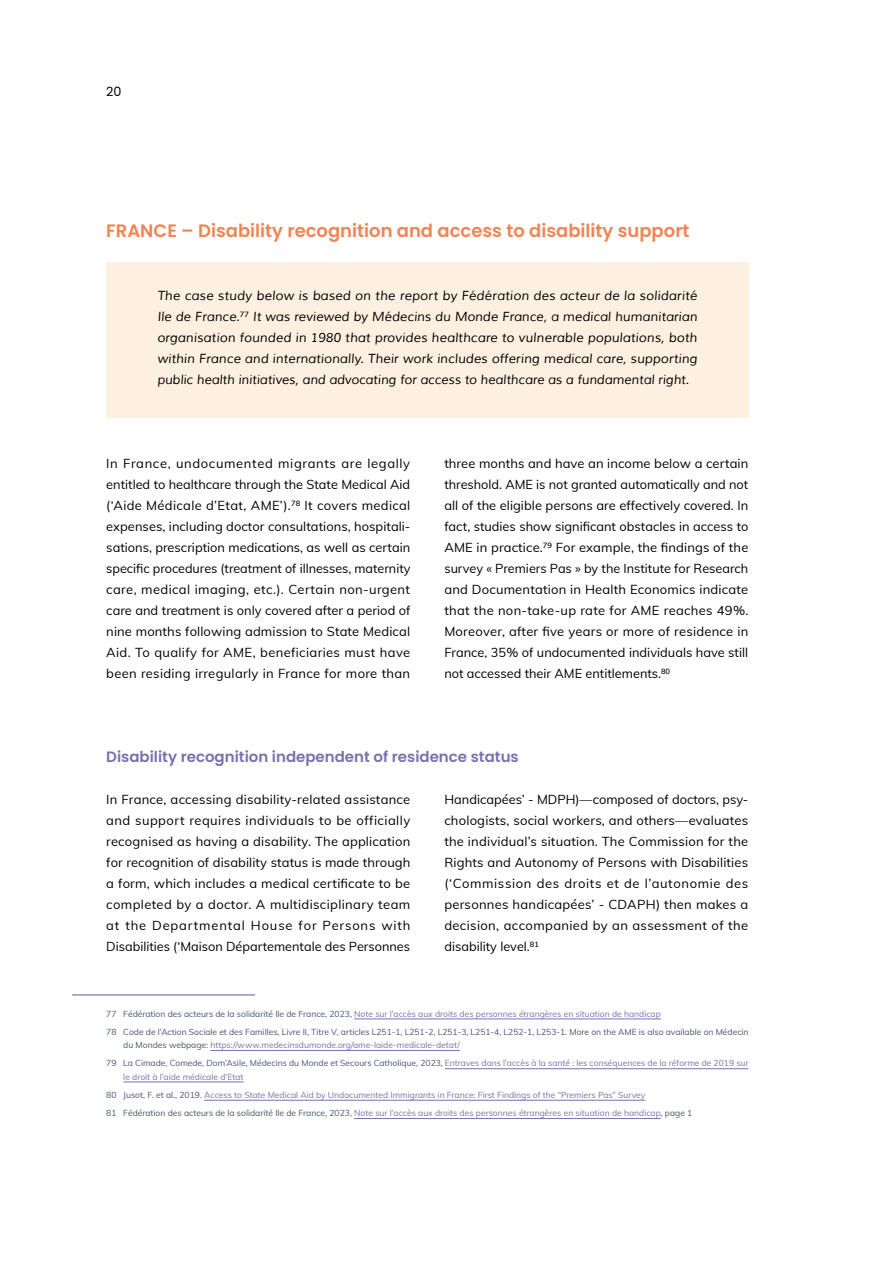
<style>
.page{position:relative;width:893px;height:1263px;background:#fff}
.page>*{position:absolute;margin:0;border:0;box-sizing:border-box;transform-origin:0 0}
.t1{font:600 18px "Poppins";color:#f18453}
.t2{font:600 15px "Poppins";color:#7b6fb1}
.t3{font:12.75px/21px "Muli";color:#000;text-align:justify}
.t4{font:italic 12.75px/21px "Muli";color:#000;text-align:justify}
.t5{font:12.75px "Poppins";color:#000}
.t6{font:8.55px/18.3px "Muli";color:#7b6fb1}
.t7{font:8.55px/18.3px "Muli";color:#445965}
.s1{color:#7b6fb1}
.s2{color:#445965}
</style>
<div class="page">
<div style="left:106px;top:263px;width:642px;height:155px;background:#fef0e0"></div>
<hr style="left:72px;top:994px;width:183px;height:1px;background:#7b6fb1">
<hr style="left:354px;top:1019px;width:307px;height:1px;background:#7b6fb1">
<hr style="left:210px;top:1050px;width:250px;height:1px;background:#7b6fb1">
<hr style="left:445px;top:1068px;width:303px;height:1px;background:#7b6fb1">
<hr style="left:123px;top:1082px;width:121px;height:1px;background:#7b6fb1">
<hr style="left:204px;top:1100px;width:441px;height:1px;background:#7b6fb1">
<hr style="left:354px;top:1118px;width:307px;height:1px;background:#7b6fb1">
<p class="t5" style="left:106px;top:84px;width:17px">20</p>
<h1 class="t1" style="left:106px;top:221px;width:585px">FRANCE – Disability recognition and access to disability support</h1>
<p class="t4" style="left:157px;top:286px;width:542px">The case study below is based on the report by Fédération des acteur de la solidarité Ile de France.<sup>77</sup> It was reviewed by Médecins du Monde France, a medical humanitarian organisation founded in 1980 that provides healthcare to vulnerable populations, both within France and internationally. Their work includes offering medical care, supporting public health initiatives, and advocating for access to healthcare as a fundamental right.</p>
<p class="t3" style="left:106px;top:453px;width:306px">In France, undocumented migrants are legally entitled to healthcare through the State Medical Aid (‘Aide Médicale d’Etat, AME’).<sup>78</sup> It covers medical expenses, including doctor consultations, hospitali&shy;sations, prescription medications, as well as certain specific procedures (treatment of illnesses, maternity care, medical imaging, etc.). Certain non-urgent care and treatment is only covered after a period of nine months following admission to State Medical Aid. To qualify for AME, beneficiaries must have been residing irregularly in France for more than</p>
<p class="t3" style="left:444px;top:453px;width:306px">three months and have an income below a certain threshold. AME is not granted automatically and not all of the eligible persons are effectively covered. In fact, studies show significant obstacles in access to AME in practice.<sup>79</sup> For example, the findings of the survey « Premiers Pas » by the Institute for Research and Documentation in Health Economics indicate that the non-take-up rate for AME reaches 49%.<br>Moreover, after five years or more of residence in France, 35% of undocumented individuals have still not accessed their AME entitlements.<sup>80</sup></p>
<p class="t2" style="left:106px;top:748px;width:414px">Disability recognition independent of residence status</p>
<p class="t3" style="left:106px;top:789px;width:306px">In France, accessing disability-related assistance and support requires individuals to be officially recognised as having a disability. The application for recognition of disability status is made through a form, which includes a medical certificate to be completed by a doctor. A multidisciplinary team at the Departmental House for Persons with Disabilities (‘Maison Départementale des Personnes</p>
<p class="t3" style="left:444px;top:789px;width:306px">Handicapées’ - MDPH)—composed of doctors, psy&shy;chologists, social workers, and others—evaluates the individual’s situation. The Commission for the Rights and Autonomy of Persons with Disabilities (‘Commission des droits et de l’autonomie des personnes handicapées’ - CDAPH) then makes a decision, accompanied by an assessment of the disability level.<sup>81</sup></p>
<p class="t7" style="left:106px;top:1004px;width:644px">77 Fédération des acteurs de la solidarité Ile de France, 2023, <span class="s1">Note sur l’accès aux droits des personnes étrangères en situation de handicap<br></span>78 Code de l’Action Sociale et des Familles, Livre II, Titre V, articles L251-1, L251-2, L251-3, L251-4, L252-1, L253-1. More on the AME is also available on Médecin</p>
<p class="t6" style="left:106px;top:1035px;width:644px;text-indent:17px"><span class="s2">du Mondes webpage:</span> https://www.medecinsdumonde.org/ame-laide-medicale-detat/<br><span class="s2">79 La Cimade, Comede, Dom’Asile, Médecins du Monde et Secours Catholique, 2023,</span> Entraves dans l’accès à la santé : les conséquences de la réforme de 2019 sur</p>
<p class="t6" style="left:106px;top:1067px;width:588px;text-indent:17px">le droit à l’aide médicale d’Etat<br><span class="s2">80 Jusot, F. et al., 2019.</span> Access to State Medical Aid by Undocumented Immigrants in France: First Findings of the “Premiers Pas” Survey<br><span class="s2">81 Fédération des acteurs de la solidarité Ile de France, 2023,</span> Note sur l’accès aux droits des personnes étrangères en situation de handicap<span class="s2">, page 1</span></p>
</div>
